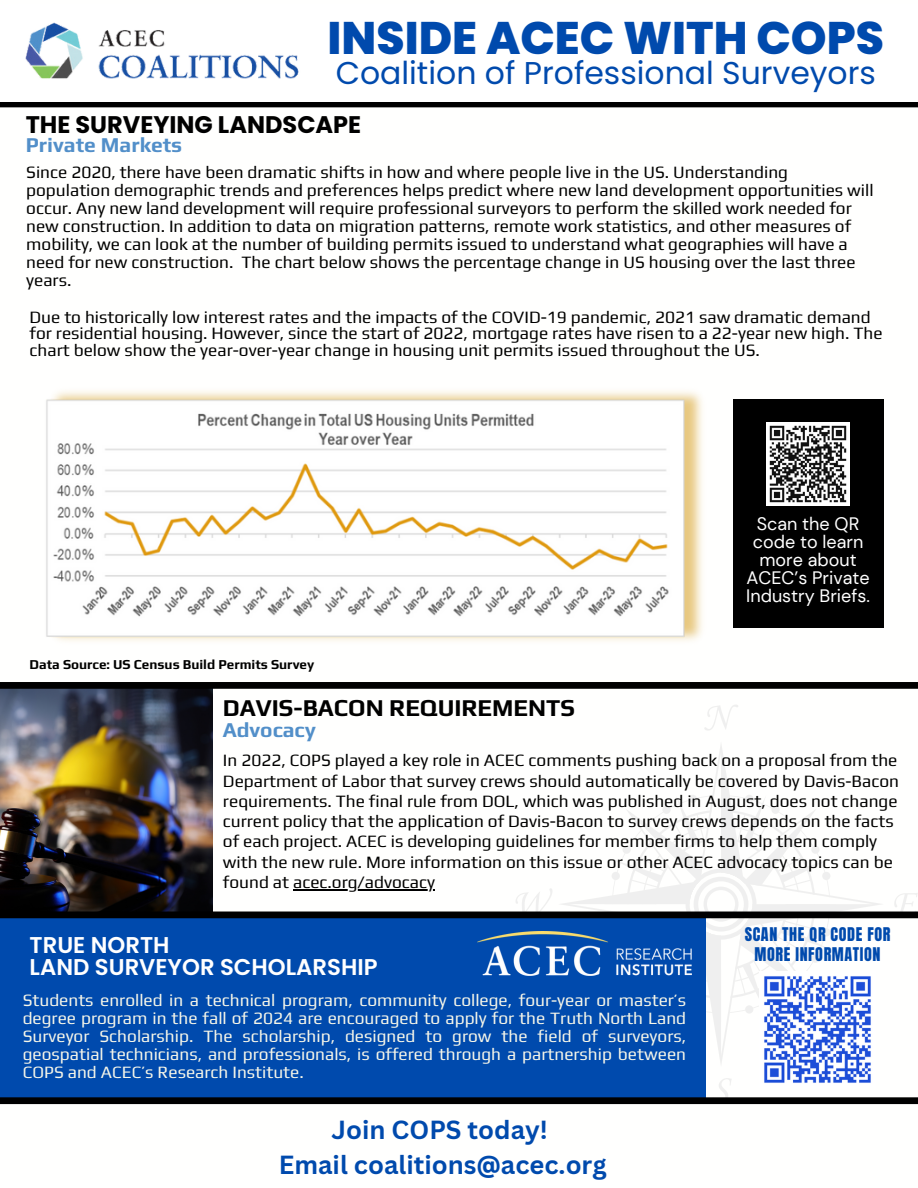
<style>
.page{position:relative;width:918px;height:1188px;background:#fff}
.page>*{position:absolute;margin:0;border:0;box-sizing:border-box;transform-origin:0 0}
.t1{font:800 45.6px "Poppins";color:#004aad}
.t2{font:31.5px "Poppins";color:#004aad}
.t3{font:700 25.5px "Canva Sans";color:#004aad}
.t4{font:700 24px "Play";color:#000}
.t5{font:700 24px "Poppins";color:#000}
.t6{font:600 22.8px "Poppins";color:#fff}
.t7{font:700 21px "Play";color:#528fc9}
.t8{font:18px/18px "DM Sans";color:#fff;text-align:center}
.t9{font:17.25px/18px "Play";color:#000}
.t10{font:17.25px/18px "Play";color:#f6f6e9;text-align:justify}
.t11{font:16.05px/19.2px "Anton";letter-spacing:.04em;color:#004aad;text-align:center}
.t12{font:700 13.5px "Play";color:#000}
</style>
<div class="page">
<div style="left:0;top:101px;width:918px;height:6px;background:#000"></div>
<img style="left:46px;top:391px;width:657px;height:250px">
<img style="left:0;top:689px;width:213px;height:223px">
<div style="left:0;top:4px;width:918px;height:98px;background:#fff"></div>
<img style="left:25px;top:22px;width:274px;height:57px">
<div style="left:733px;top:399px;width:150px;height:229px;background:#000"></div>
<div style="left:0;top:682px;width:918px;height:7px;background:#000"></div>
<img style="left:766px;top:422px;width:84px;height:84px">
<svg style="left:558px;top:745px;width:326px;height:318px"></svg>
<svg style="left:625px;top:808px;width:192px;height:192px"></svg>
<svg style="left:515px;top:888px;width:38px;height:24px"></svg>
<svg style="left:719px;top:1078px;width:13px;height:19px"></svg>
<svg style="left:894px;top:893px;width:24px;height:19px"></svg>
<svg style="left:704px;top:705px;width:34px;height:25px"></svg>
<div style="left:0;top:918px;width:706px;height:183px;background:#004aad"></div>
<img style="left:477px;top:931px;width:215px;height:44px">
<img style="left:760px;top:972px;width:116px;height:111px">
<div style="left:0;top:912px;width:918px;height:6px;background:#000"></div>
<div style="left:0;top:1097px;width:918px;height:7px;background:#000"></div>
<hr style="left:293px;top:889px;width:142px;height:1px;background:#000">
<p class="t1" style="left:328px;top:6px;width:558px">INSIDE ACEC WITH COPS</p>
<p class="t2" style="left:336px;top:51px;width:542px">Coalition of Professional Surveyors</p>
<p class="t5" style="left:26px;top:108px;width:337px">THE SURVEYING LANDSCAPE</p>
<p class="t7" style="left:26px;top:132px;width:158px">Private Markets</p>
<p class="t9" style="left:26px;top:163px;width:849px">Since 2020, there have been dramatic shifts in how and where people live in the US. Understanding population demographic trends and preferences helps predict where new land development opportunities will occur. Any new land development will require professional surveyors to perform the skilled work needed for new construction. In addition to data on migration patterns, remote work statistics, and other measures of mobility, we can look at the number of building permits issued to understand what geographies will have a need for new construction. The chart below shows the percentage change in US housing over the last three years.</p>
<p class="t9" style="left:30px;top:308px;width:855px;line-height:16.8px">Due to historically low interest rates and the impacts of the COVID-19 pandemic, 2021 saw dramatic demand for residential housing. However, since the start of 2022, mortgage rates have risen to a 22-year new high. The chart below show the year-over-year change in housing unit permits issued throughout the US.</p>
<p class="t12" style="left:30px;top:656px;width:286px">Data Source: US Census Build Permits Survey</p>
<p class="t4" style="left:223px;top:693px;width:354px">DAVIS-BACON REQUIREMENTS</p>
<p class="t8" style="left:746px;top:515px;width:125px">Scan the QR code to learn more about<br>ACEC’s Private<br>Industry Briefs.</p>
<p class="t7" style="left:223px;top:717px;width:95px">Advocacy</p>
<p class="t9" style="left:223px;top:750px;width:678px;line-height:20.2px">In 2022, COPS played a key role in ACEC comments pushing back on a proposal from the Department of Labor that survey crews should automatically be covered by Davis-Bacon requirements. The final rule from DOL, which was published in August, does not change current policy that the application of Davis-Bacon to survey crews depends on the facts of each project. ACEC is developing guidelines for member firms to help them comply with the new rule. More information on this issue or other ACEC advocacy topics can be found at acec.org/advocacy</p>
<p class="t6" style="left:30px;top:930px;width:141px">TRUE NORTH</p>
<p class="t6" style="left:30px;top:952px;width:349px">LAND SURVEYOR SCHOLARSHIP</p>
<p class="t10" style="left:23px;top:991px;width:665px">Students enrolled in a technical program, community college, four-year or master’s degree program in the fall of 2024 are encouraged to apply for the Truth North Land Surveyor Scholarship. The scholarship, designed to grow the field of surveyors, geospatial technicians, and professionals, is offered through a partnership between COPS and ACEC’s Research Institute.</p>
<p class="t3" style="left:332px;top:1111px;width:218px">Join COPS today!</p>
<p class="t3" style="left:279px;top:1146px;width:329px">Email coalitions@acec.org</p>
<p class="t11" style="left:745px;top:925px;width:147px">SCAN THE QR CODE FOR<br>MORE INFORMATION</p>
</div>
